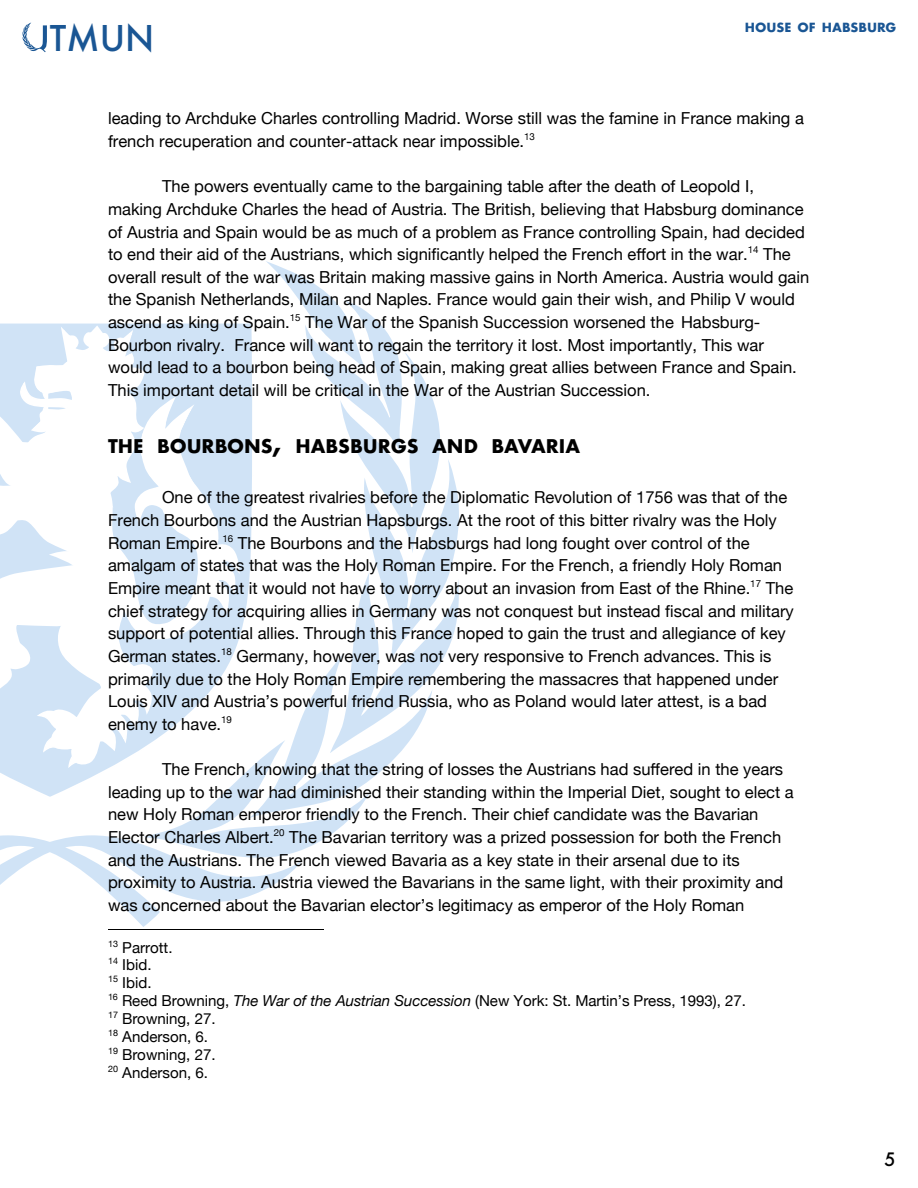
<style>
.page{position:relative;width:918px;height:1188px;background:#fff}
.page>*{position:absolute;margin:0;border:0;box-sizing:border-box;transform-origin:0 0}
.t1{font:500 34.5px "Futura";color:#1a5694}
.t2{font:700 18.3px "Futura";color:#000}
.t3{font:500 18px "Futura";color:#000}
.t4{font:16.5px/22.6px "Helvetica Neue";color:#000}
.t5{font:15.15px/17.9px "Helvetica Neue";color:#000}
.t6{font:700 12.3px "Futura";color:#1a5694}
.s1{font-size:27px}
.s2{font-style:italic}
</style>
<div class="page">
<svg style="left:0;top:261px;width:459px;height:666px"></svg>
<svg style="left:0;top:321px;width:254px;height:479px"></svg>
<svg style="left:206px;top:400px;width:35px;height:368px;fill:#d0e3f6"></svg>
<svg style="left:0;top:323px;width:206px;height:447px"></svg>
<svg style="left:22px;top:22px;width:25px;height:30px"></svg>
<hr style="left:108px;top:929px;width:216px;height:1px;background:#000">
<h1 class="t1" style="left:50px;top:22px;width:106px">TMUN</h1>
<p class="t6" style="left:745px;top:22px;width:153px">HOUSE OF HABSBURG</p>
<p class="t4" style="left:108px;top:107px;width:697px">leading to Archduke Charles controlling Madrid. Worse still was the famine in France making a french recuperation and counter-attack near impossible.<sup>13</sup></p>
<p class="t4" style="left:108px;top:175px;width:703px;text-indent:54px">The powers eventually came to the bargaining table after the death of Leopold I, making Archduke Charles the head of Austria. The British, believing that Habsburg dominance of Austria and Spain would be as much of a problem as France controlling Spain, had decided to end their aid of the Austrians, which significantly helped the French effort in the war.<sup>14</sup> The overall result of the war was Britain making massive gains in North America. Austria would gain the Spanish Netherlands, Milan and Naples. France would gain their wish, and Philip V would ascend as king of Spain.<sup>15</sup> The War of the Spanish Succession worsened the Habsburg-Bourbon rivalry. France will want to regain the territory it lost. Most importantly, This war would lead to a bourbon being head of Spain, making great allies between France and Spain.<br>This important detail will be critical in the War of the Austrian Succession.</p>
<p class="t2" style="left:108px;top:438px;width:474px">THE BOURBONS<span class="s1">,</span> HABSBURGS AND BAVARIA</p>
<p class="t4" style="left:108px;top:486px;width:687px;text-indent:54px">One of the greatest rivalries before the Diplomatic Revolution of 1756 was that of the French Bourbons and the Austrian Hapsburgs. At the root of this bitter rivalry was the Holy Roman Empire.<sup>16</sup> The Bourbons and the Habsburgs had long fought over control of the amalgam of states that was the Holy Roman Empire. For the French, a friendly Holy Roman Empire meant that it would not have to worry about an invasion from East of the Rhine.<sup>17</sup> The chief strategy for acquiring allies in Germany was not conquest but instead fiscal and military support of potential allies. Through this France hoped to gain the trust and allegiance of key German states.<sup>18</sup> Germany, however, was not very responsive to French advances. This is primarily due to the Holy Roman Empire remembering the massacres that happened under Louis XIV and Austria’s powerful friend Russia, who as Poland would later attest, is a bad enemy to have.<sup>19</sup></p>
<p class="t4" style="left:108px;top:758px;width:687px;text-indent:54px">The French, knowing that the string of losses the Austrians had suffered in the years leading up to the war had diminished their standing within the Imperial Diet, sought to elect a new Holy Roman emperor friendly to the French. Their chief candidate was the Bavarian Elector Charles Albert.<sup>20</sup> The Bavarian territory was a prized possession for both the French and the Austrians. The French viewed Bavaria as a key state in their arsenal due to its proximity to Austria. Austria viewed the Bavarians in the same light, with their proximity and was concerned about the Bavarian elector’s legitimacy as emperor of the Holy Roman</p>
<p class="t5" style="left:108px;top:938px;width:639px"><sup>13</sup> Parrott.<br><sup>14</sup> Ibid.<br><sup>15</sup> Ibid.<br><sup>16</sup> Reed Browning, <span class="s2">The War of the Austrian Succession</span> (New York: St. Martin’s Press, 1993), 27.<br><sup>17</sup> Browning, 27.<br><sup>18</sup> Anderson, 6.<br><sup>19</sup> Browning, 27.<br><sup>20</sup> Anderson, 6.</p>
<p class="t3" style="left:884px;top:1151px;width:13px">5</p>
</div>
